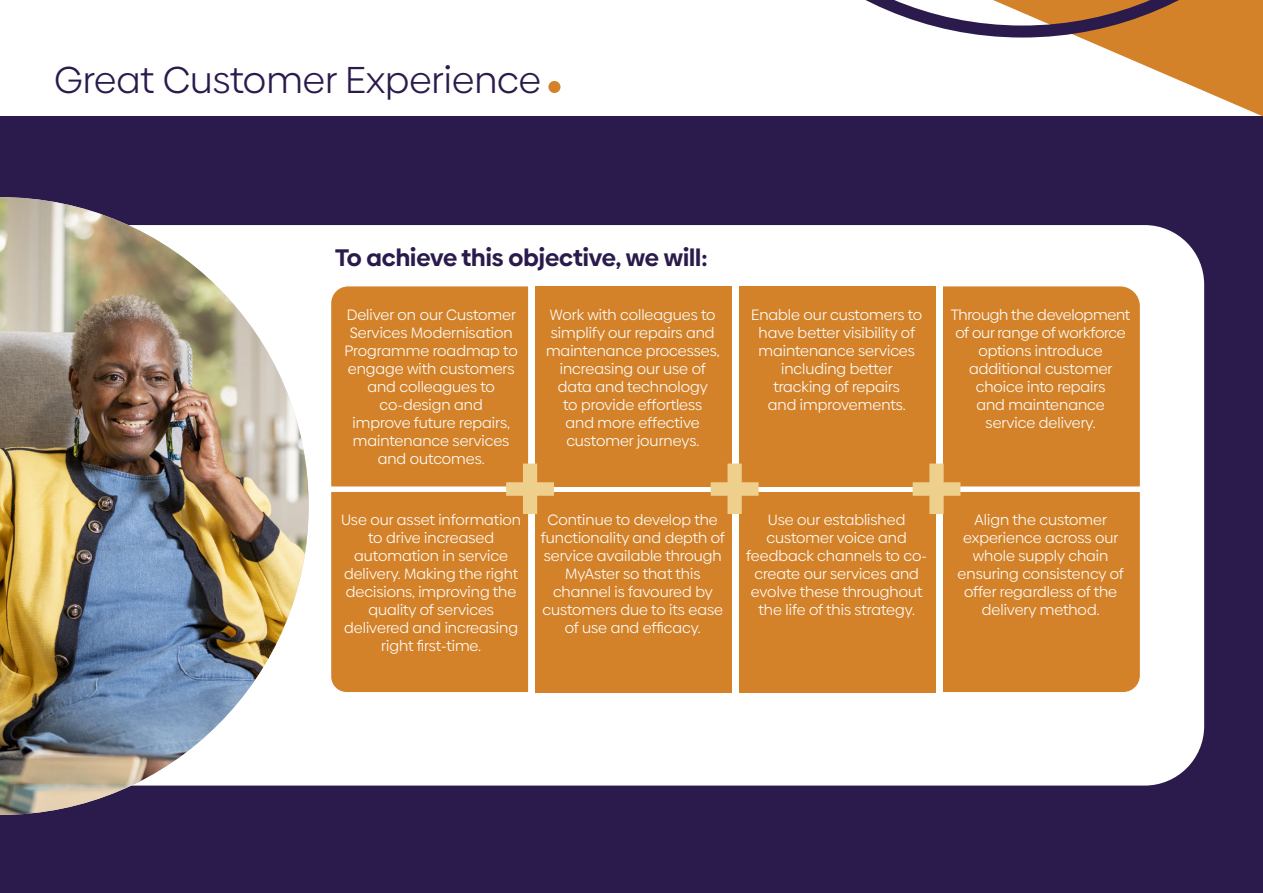
<style>
.page{position:relative;width:1263px;height:893px;background:#fff}
.page>*{position:absolute;margin:0;border:0;box-sizing:border-box;transform-origin:0 0}
.t1{font:37.5px "Biennale";color:#2b1b4d}
.t2{font:700 24px "Biennale";color:#2b1b4d}
.t3{font:15px/18px "Biennale";color:#fff;text-align:center}
</style>
<div class="page">
<div style="left:0;top:116px;width:1263px;height:777px;background:#2b1b4d"></div>
<div style="left:548px;top:81px;width:12px;height:12px;background:#d38229;border-radius:50%"></div>
<svg style="left:865px;top:0;width:398px;height:116px"></svg>
<div style="left:309px;top:225px;width:895px;height:561px;background:#fff"></div>
<div style="left:535px;top:286px;width:197px;height:200px;background:#d38229"></div>
<div style="left:739px;top:286px;width:197px;height:200px;background:#d38229"></div>
<div style="left:535px;top:492px;width:197px;height:200px;background:#d38229"></div>
<div style="left:739px;top:492px;width:197px;height:200px;background:#d38229"></div>
<div style="left:331px;top:286px;width:223px;height:406px;background:#d38229"></div>
<svg style="left:711px;top:464px;width:47px;height:50px"></svg>
<div style="left:913px;top:286px;width:227px;height:406px;background:#d38229"></div>
<img style="left:0;top:197px;width:309px;height:618px">
<h1 class="t1" style="left:54px;top:58px;width:489px">Great Customer Experience</h1>
<h2 class="t2" style="left:335px;top:242px;width:374px">To achieve this objective, we will:</h2>
<p class="t3" style="left:345px;top:306px;width:175px">Deliver on our Customer<br>Services Modernisation<br>Programme roadmap to engage with customers and colleagues to co-design and<br>improve future repairs, maintenance services and outcomes.</p>
<p class="t3" style="left:546px;top:306px;width:175px">Work with colleagues to simplify our repairs and maintenance processes, increasing our use of data and technology<br>to provide effortless<br>and more effective customer journeys.</p>
<p class="t3" style="left:951px;top:306px;width:181px">Through the development of our range of workforce options introduce additional customer choice into repairs<br>and maintenance service delivery.</p>
<p class="t3" style="left:751px;top:306px;width:173px">Enable our customers to have better visibility of maintenance services including better tracking of repairs<br>and improvements.</p>
<p class="t3" style="left:341px;top:511px;width:182px">Use our asset information to drive increased automation in service delivery. Making the right decisions, improving the quality of services delivered and increasing right first-time.</p>
<p class="t3" style="left:541px;top:511px;width:186px">Continue to develop the functionality and depth of service available through<br>MyAster so that this channel is favoured by customers due to its ease of use and efficacy.</p>
<p class="t3" style="left:746px;top:511px;width:182px">Use our established customer voice and feedback channels to co&shy;create our services and evolve these throughout the life of this strategy.</p>
<p class="t3" style="left:957px;top:511px;width:168px">Align the customer experience across our whole supply chain ensuring consistency of offer regardless of the delivery method.</p>
</div>
